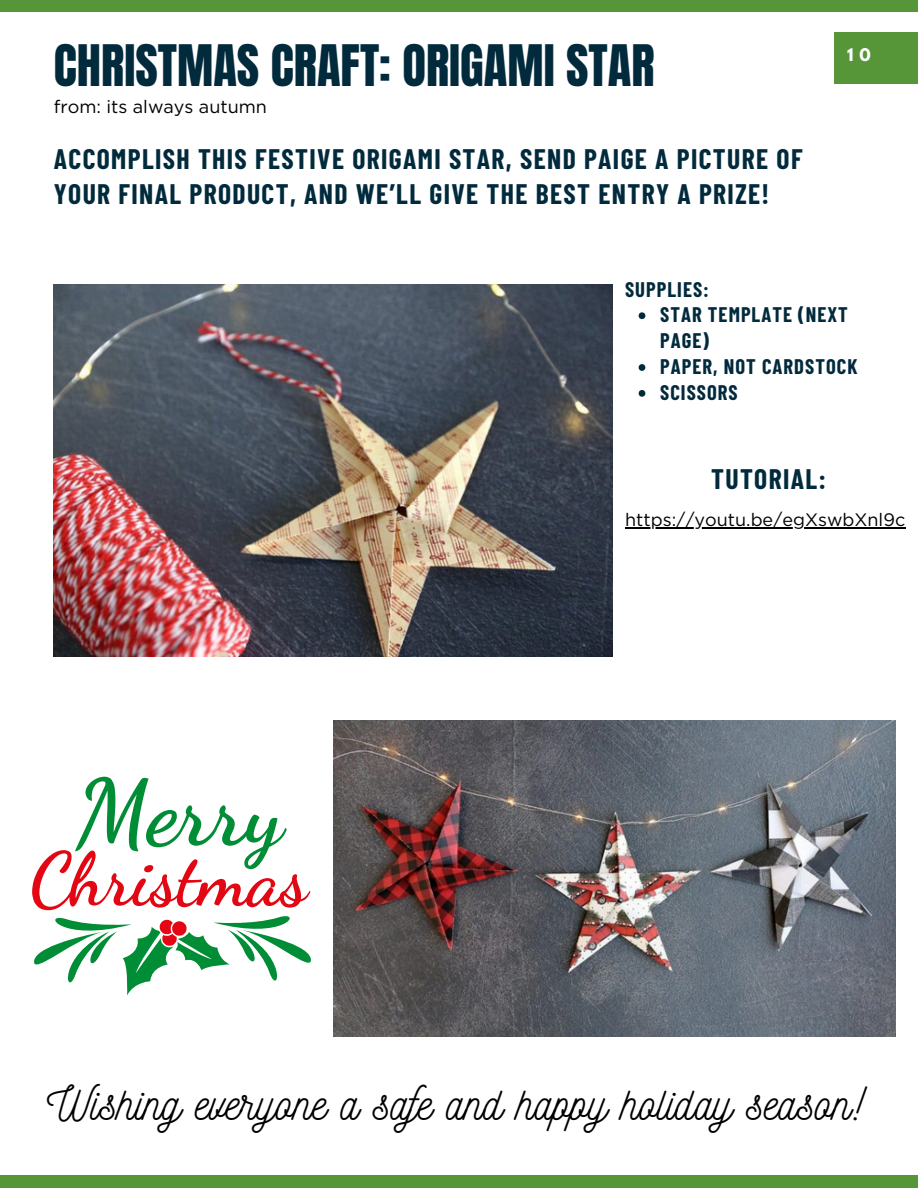
<style>
.page{position:relative;width:918px;height:1188px;background:#fff}
.page>*{position:absolute;margin:0;border:0;box-sizing:border-box;transform-origin:0 0}
.t1{font:48.6px "Anton";color:#022a3d}
.t2{font:45.9px "Nickainley";color:#000}
.t3{font:700 27.6px/34.8px "Barlow Condensed";letter-spacing:.05em;color:#022a3d}
.t4{font:700 20.55px/25.8px "Barlow Condensed";letter-spacing:.05em;color:#022a3d}
.t5{font:18px "Gotham";color:#000}
.t6{font:700 15.45px "League Spartan";color:#fff}
</style>
<div class="page">
<div style="left:0;top:0;width:918px;height:12px;background:#569639"></div>
<div style="left:0;top:1175px;width:918px;height:13px;background:#569639"></div>
<img style="left:54px;top:284px;width:559px;height:373px">
<img style="left:333px;top:720px;width:563px;height:316px">
<svg style="left:32px;top:777px;width:279px;height:219px"></svg>
<hr style="left:625px;top:527px;width:280px;height:1px;background:#000">
<svg style="left:639px;top:312px;width:6px;height:7px"></svg>
<svg style="left:639px;top:364px;width:6px;height:7px"></svg>
<svg style="left:639px;top:390px;width:6px;height:7px"></svg>
<div style="left:834px;top:32px;width:84px;height:52px;background:#569639"></div>
<h1 class="t1" style="left:54px;top:31px;width:602px">CHRISTMAS CRAFT: ORIGAMI STAR</h1>
<p class="t5" style="left:54px;top:97px;width:215px">from: its always autumn</p>
<p class="t3" style="left:54px;top:141px;width:750px">ACCOMPLISH THIS FESTIVE ORIGAMI STAR, SEND PAIGE A PICTURE OF<br>YOUR FINAL PRODUCT, AND WE’LL GIVE THE BEST ENTRY A PRIZE!</p>
<p class="t6" style="left:847px;top:47px;width:25px">1 0</p>
<p class="t4" style="left:625px;top:275px;width:85px">SUPPLIES:</p>
<p class="t4" style="left:660px;top:301px;width:189px">STAR TEMPLATE (NEXT<br>PAGE)</p>
<p class="t4" style="left:660px;top:353px;width:199px">PAPER, NOT CARDSTOCK</p>
<p class="t4" style="left:660px;top:379px;width:79px">SCISSORS</p>
<h4 class="t3" style="left:711px;top:460px;width:117px">TUTORIAL:</h4>
<h3 class="t5" style="left:625px;top:510px;width:282px">https://youtu.be/egXswbXnl9c</h3>
<h3 class="t2" style="left:47px;top:1074px;width:818px">Wishing everyone a safe and happy holiday season!</h3>
</div>
